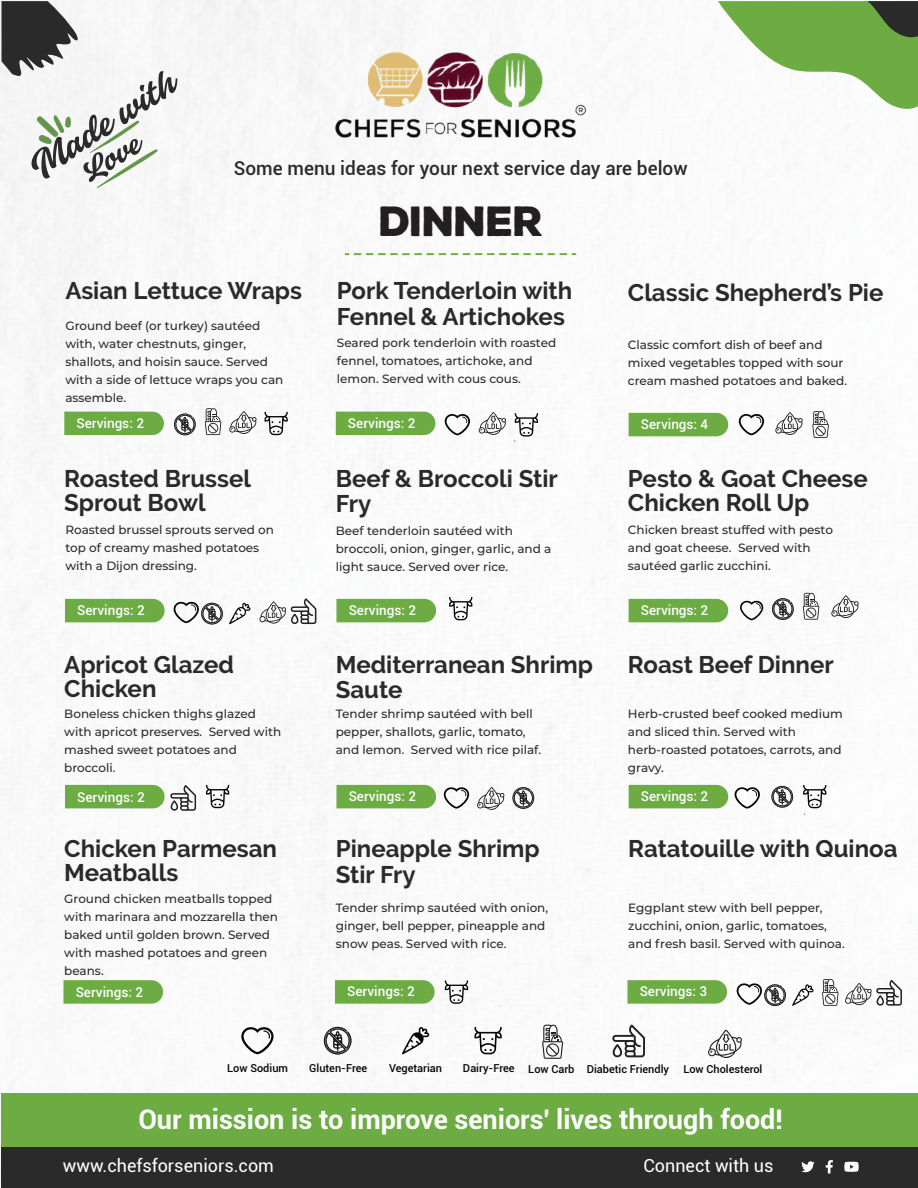
<style>
.page{position:relative;width:918px;height:1188px;background:#fff}
.page>*{position:absolute;margin:0;border:0;box-sizing:border-box;transform-origin:0 0}
.t1{font:900 40.8px "Nexa Rust Sans";letter-spacing:-.04em;color:#231f20}
.t2{font:700 27px "Roboto";color:#fff}
.t3{font:700 24px/24px "Raleway";color:#292a29}
.t4{font:500 19.05px "Roboto";color:#292a29}
.t5{font:18px "Roboto";color:#fff}
.t6{font:500 13.5px "Roboto";color:#fff}
.t7{font:500 12px/18px "Montserrat";color:#292a29}
.t8{font:500 10.95px "Roboto";color:#050504}
</style>
<div class="page">
<img style="left:0;top:0;width:918px;height:1188px">
<svg style="left:355px;top:253px;width:220px;height:2px"></svg>
<svg style="left:718px;top:1px;width:200px;height:111px"></svg>
<img style="left:334px;top:50px;width:253px;height:88px">
<div style="left:2px;top:1147px;width:916px;height:41px;background:#292a29"></div>
<div style="left:2px;top:1094px;width:916px;height:53px;background:#6cac43"></div>
<svg style="left:801px;top:1161px;width:14px;height:11px"></svg>
<svg style="left:826px;top:1160px;width:7px;height:13px"></svg>
<svg style="left:844px;top:1162px;width:15px;height:10px"></svg>
<svg style="left:2px;top:1px;width:175px;height:187px"></svg>
<svg style="left:449px;top:597px;width:23px;height:23px"></svg>
<div style="left:629px;top:413px;width:99px;height:23px;background:#6cac43"></div>
<div style="left:65px;top:599px;width:100px;height:23px;background:#6cac43"></div>
<div style="left:336px;top:599px;width:100px;height:23px;background:#6cac43"></div>
<div style="left:629px;top:599px;width:99px;height:23px;background:#6cac43"></div>
<svg style="left:740px;top:600px;width:23px;height:20px"></svg>
<div style="left:336px;top:785px;width:100px;height:23px;background:#6cac43"></div>
<div style="left:629px;top:785px;width:99px;height:23px;background:#6cac43"></div>
<svg style="left:63px;top:980px;width:100px;height:24px;background:#72af4b"></svg>
<svg style="left:335px;top:980px;width:100px;height:24px;background:#72af4b"></svg>
<svg style="left:627px;top:980px;width:100px;height:24px;background:#72af4c"></svg>
<div style="left:64px;top:412px;width:100px;height:23px;background:#6cac43"></div>
<div style="left:336px;top:412px;width:99px;height:23px;background:#6cac43"></div>
<svg style="left:445px;top:980px;width:23px;height:24px"></svg>
<svg style="left:771px;top:786px;width:22px;height:22px"></svg>
<svg style="left:737px;top:983px;width:49px;height:23px"></svg>
<svg style="left:792px;top:984px;width:22px;height:22px"></svg>
<svg style="left:845px;top:980px;width:57px;height:26px"></svg>
<svg style="left:822px;top:979px;width:17px;height:27px"></svg>
<svg style="left:265px;top:412px;width:23px;height:23px"></svg>
<svg style="left:174px;top:414px;width:22px;height:21px"></svg>
<svg style="left:205px;top:408px;width:16px;height:27px"></svg>
<svg style="left:772px;top:598px;width:22px;height:22px"></svg>
<svg style="left:803px;top:593px;width:16px;height:27px"></svg>
<svg style="left:812px;top:411px;width:17px;height:27px"></svg>
<svg style="left:514px;top:413px;width:24px;height:29px"></svg>
<svg style="left:445px;top:413px;width:25px;height:22px"></svg>
<svg style="left:739px;top:413px;width:25px;height:22px"></svg>
<svg style="left:174px;top:601px;width:49px;height:23px"></svg>
<svg style="left:512px;top:787px;width:22px;height:22px"></svg>
<svg style="left:229px;top:603px;width:21px;height:21px"></svg>
<svg style="left:65px;top:785px;width:131px;height:26px"></svg>
<svg style="left:259px;top:598px;width:57px;height:26px"></svg>
<svg style="left:206px;top:785px;width:23px;height:23px"></svg>
<svg style="left:444px;top:787px;width:25px;height:22px"></svg>
<svg style="left:803px;top:785px;width:23px;height:23px"></svg>
<svg style="left:735px;top:787px;width:25px;height:22px"></svg>
<svg style="left:474px;top:1027px;width:28px;height:27px"></svg>
<svg style="left:241px;top:1026px;width:33px;height:28px"></svg>
<svg style="left:324px;top:1027px;width:28px;height:28px"></svg>
<svg style="left:402px;top:1027px;width:27px;height:27px"></svg>
<svg style="left:612px;top:1025px;width:33px;height:33px"></svg>
<svg style="left:707px;top:1030px;width:35px;height:28px"></svg>
<svg style="left:542px;top:1024px;width:21px;height:35px"></svg>
<svg style="left:229px;top:411px;width:28px;height:23px"></svg>
<svg style="left:478px;top:412px;width:28px;height:23px"></svg>
<svg style="left:775px;top:412px;width:28px;height:23px"></svg>
<svg style="left:831px;top:595px;width:28px;height:23px"></svg>
<svg style="left:477px;top:787px;width:28px;height:23px"></svg>
<h3 class="t4" style="left:234px;top:155px;width:455px">Some menu ideas for your next service day are below</h3>
<h1 class="t1" style="left:379px;top:194px;width:166px">DINNER</h1>
<h3 class="t3" style="left:65px;top:279px;width:238px">Asian Lettuce Wraps</h3>
<p class="t7" style="left:65px;top:316px;width:219px">Ground beef (or turkey) sautéed with, water chestnuts, ginger, shallots, and hoisin sauce. Served with a side of lettuce wraps you can assemble.</p>
<h3 class="t3" style="left:337px;top:278px;width:237px;line-height:25.7px">Pork Tenderloin with<br>Fennel &amp; Artichokes</h3>
<p class="t7" style="left:337px;top:333px;width:221px">Seared pork tenderloin with roasted fennel, tomatoes, artichoke, and lemon. Served with cous cous.</p>
<p class="t6" style="left:76px;top:413px;width:69px">Servings: 2</p>
<p class="t6" style="left:348px;top:413px;width:69px">Servings: 2</p>
<h3 class="t3" style="left:64px;top:466px;width:188px">Roasted Brussel<br>Sprout Bowl</h3>
<p class="t7" style="left:65px;top:521px;width:210px">Roasted brussel sprouts served on top of creamy mashed potatoes with a Dijon dressing.</p>
<p class="t6" style="left:77px;top:601px;width:69px">Servings: 2</p>
<h3 class="t3" style="left:64px;top:652px;width:171px">Apricot Glazed<br>Chicken</h3>
<p class="t7" style="left:64px;top:704px;width:218px">Boneless chicken thighs glazed with apricot preserves. Served with mashed sweet potatoes and broccoli.</p>
<p class="t6" style="left:77px;top:788px;width:69px">Servings: 2</p>
<h3 class="t3" style="left:64px;top:837px;width:214px">Chicken Parmesan<br>Meatballs</h3>
<p class="t7" style="left:64px;top:889px;width:215px">Ground chicken meatballs topped with marinara and mozzarella then baked until golden brown. Served with mashed potatoes and green beans.</p>
<p class="t6" style="left:76px;top:983px;width:69px">Servings: 2</p>
<h3 class="t3" style="left:336px;top:465px;width:223px;line-height:25.7px">Beef &amp; Broccoli Stir<br>Fry</h3>
<p class="t7" style="left:336px;top:521px;width:217px">Beef tenderloin sautéed with broccoli, onion, ginger, garlic, and a light sauce. Served over rice.</p>
<p class="t6" style="left:349px;top:601px;width:69px">Servings: 2</p>
<h3 class="t3" style="left:336px;top:651px;width:259px;line-height:25.7px">Mediterranean Shrimp<br>Saute</h3>
<p class="t7" style="left:336px;top:704px;width:207px">Tender shrimp sautéed with bell pepper, shallots, garlic, tomato, and lemon. Served with rice pilaf.</p>
<p class="t6" style="left:349px;top:787px;width:69px">Servings: 2</p>
<h3 class="t3" style="left:336px;top:836px;width:206px;line-height:25.7px">Pineapple Shrimp<br>Stir Fry</h3>
<p class="t7" style="left:336px;top:898px;width:214px">Tender shrimp sautéed with onion, ginger, bell pepper, pineapple and snow peas. Served with rice.</p>
<p class="t6" style="left:347px;top:982px;width:69px">Servings: 2</p>
<h3 class="t3" style="left:628px;top:280px;width:257px">Classic Shepherd’s Pie</h3>
<p class="t7" style="left:628px;top:335px;width:221px">Classic comfort dish of beef and mixed vegetables topped with sour cream mashed potatoes and baked.</p>
<p class="t6" style="left:641px;top:415px;width:69px">Servings: 4</p>
<h3 class="t3" style="left:628px;top:466px;width:241px">Pesto &amp; Goat Cheese<br>Chicken Roll Up</h3>
<p class="t7" style="left:628px;top:521px;width:207px">Chicken breast stuffed with pesto and goat cheese. Served with sautéed garlic zucchini.</p>
<p class="t6" style="left:641px;top:601px;width:69px">Servings: 2</p>
<h3 class="t3" style="left:628px;top:652px;width:207px">Roast Beef Dinner</h3>
<p class="t7" style="left:628px;top:704px;width:217px">Herb-crusted beef cooked medium and sliced thin. Served with herb-roasted potatoes, carrots, and gravy.</p>
<p class="t6" style="left:641px;top:787px;width:69px">Servings: 2</p>
<h3 class="t3" style="left:628px;top:837px;width:271px">Ratatouille with Quinoa</h3>
<p class="t7" style="left:628px;top:898px;width:218px">Eggplant stew with bell pepper, zucchini, onion, garlic, tomatoes, and fresh basil. Served with quinoa.</p>
<p class="t6" style="left:640px;top:982px;width:69px">Servings: 3</p>
<p class="t8" style="left:227px;top:1060px;width:62px">Low Sodium</p>
<p class="t8" style="left:309px;top:1060px;width:60px">Gluten-Free</p>
<p class="t8" style="left:389px;top:1060px;width:55px">Vegetarian</p>
<p class="t8" style="left:463px;top:1060px;width:113px">Dairy-Free Low Carb</p>
<p class="t8" style="left:587px;top:1062px;width:84px">Diabetic Friendly</p>
<p class="t8" style="left:683px;top:1062px;width:81px">Low Cholesterol</p>
<h2 class="t2" style="left:138px;top:1100px;width:646px">Our mission is to improve seniors' lives through food!</h2>
<h3 class="t5" style="left:63px;top:1153px;width:213px">www.chefsforseniors.com</h3>
<h3 class="t5" style="left:644px;top:1153px;width:132px">Connect with us</h3>
</div>
